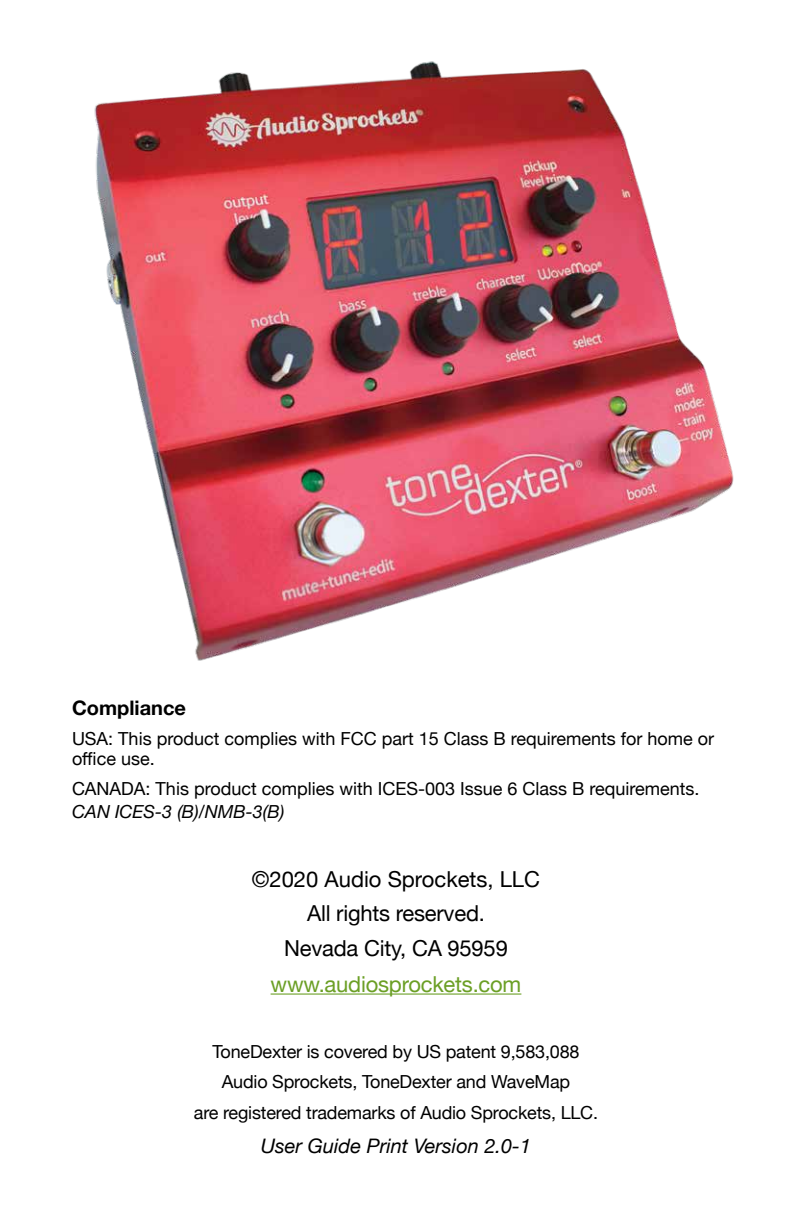
<style>
.page{position:relative;width:792px;height:1224px;background:#fff}
.page>*{position:absolute;margin:0;border:0;box-sizing:border-box;transform-origin:0 0}
.t1{font:22px/34.8px "Helvetica Neue";letter-spacing:-.01em;color:#000;text-align:center}
.t2{font:22px "Helvetica Neue";letter-spacing:-.01em;color:#6b9f25}
.t3{font:italic 20px "Helvetica Neue";color:#000}
.t4{font:700 20px "Helvetica Neue";color:#000}
.t5{font:18px/30.6px "Helvetica Neue";letter-spacing:-.01em;color:#000}
.t6{font:italic 18px "Helvetica Neue";color:#000}
</style>
<div class="page">
<hr style="left:271px;top:994px;width:250px;height:1px;background:#6b9f25">
<img style="left:94px;top:61px;width:640px;height:600px">
<p class="t4" style="left:72px;top:692px;width:115px">Compliance</p>
<p class="t5" style="left:72px;top:729px;width:644px;line-height:20.8px">USA: This product complies with FCC part 15 Class B requirements for home or office use.</p>
<p class="t5" style="left:72px;top:774px;width:629px">CANADA: This product complies with ICES-003 Issue 6 Class B requirements.</p>
<p class="t6" style="left:72px;top:799px;width:214px">CAN ICES-3 (B)/NMB-3(B)</p>
<p class="t1" style="left:252px;top:863px;width:290px">©2020 Audio Sprockets, LLC<br>All rights reserved.<br>Nevada City, CA 95959</p>
<p class="t2" style="left:271px;top:968px;width:252px">www.audiosprockets.com</p>
<p class="t5" style="left:194px;top:1037px;width:406px;text-align:center">ToneDexter is covered by US patent 9,583,088<br>Audio Sprockets, ToneDexter and WaveMap<br>are registered trademarks of Audio Sprockets, LLC.</p>
<p class="t3" style="left:261px;top:1132px;width:272px">User Guide Print Version 2.0-1</p>
</div>
